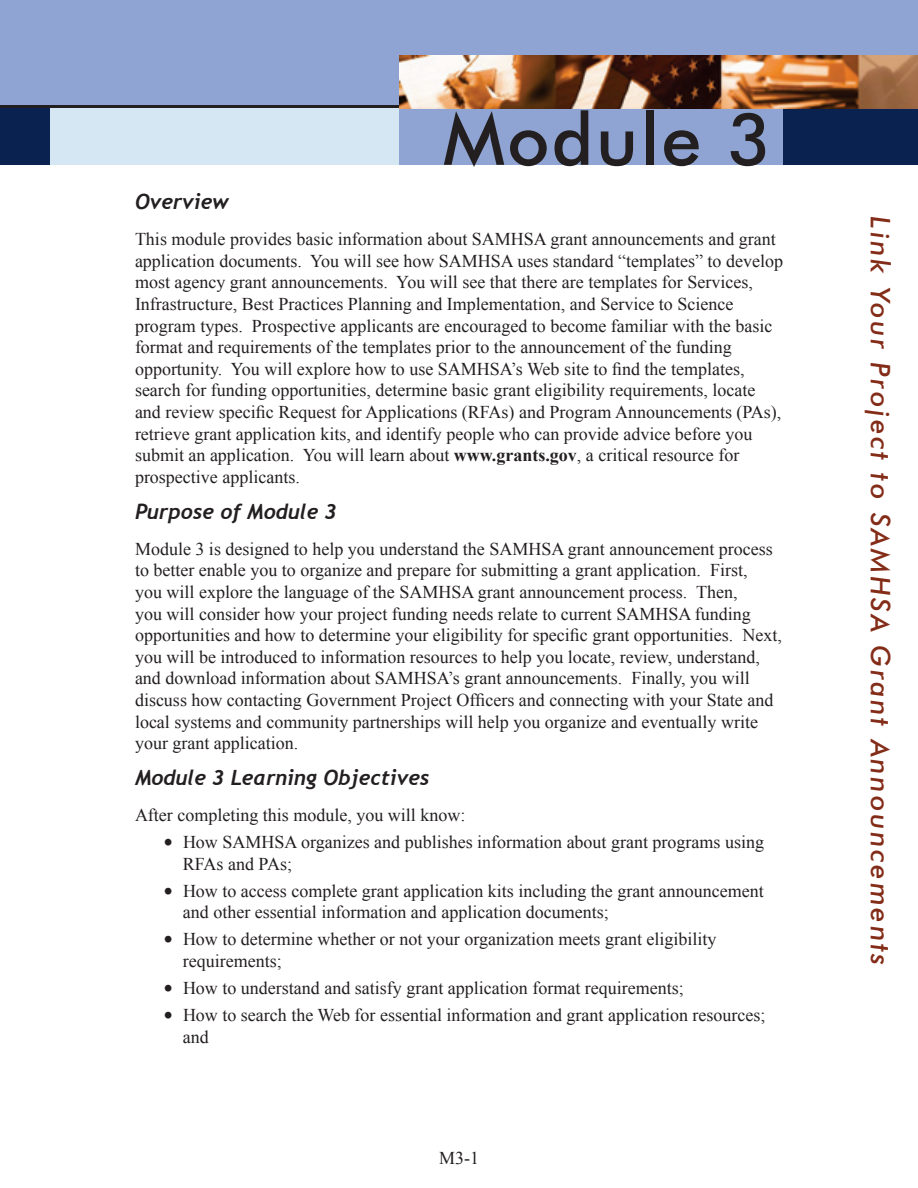
<style>
.page{position:relative;width:918px;height:1188px;background:#fff}
.page>*{position:absolute;margin:0;border:0;box-sizing:border-box;transform-origin:0 0}
.t1{font:500 72px "Futura BT";letter-spacing:.03em;color:#231f20}
.t2{font:italic 500 27px "Futura BT";letter-spacing:.1em;color:#832c18}
.t3{font:italic 700 21px "Trebuchet";color:#231f20}
.t4{font:18px/21.6px "Times New Roman";color:#231f20}
.s1{font-weight:700}
.s2{font-size:27px}
</style>
<div class="page">
<svg style="left:0;top:105px;width:399px;height:4px;background:#494a4f"></svg>
<div style="left:0;top:0;width:918px;height:105px;background:#8fa4d2"></div>
<div style="left:399px;top:109px;width:388px;height:56px;background:#8fa4d2"></div>
<div style="left:42px;top:109px;width:357px;height:56px;background:#d6e7f4"></div>
<div style="left:0;top:109px;width:50px;height:56px;background:#09224f"></div>
<div style="left:783px;top:109px;width:135px;height:56px;background:#09224f"></div>
<img style="left:399px;top:56px;width:519px;height:53px">
<p class="t1" style="left:443px;top:95px;width:329px">Module 3</p>
<h3 class="t3" style="left:135px;top:189px;width:95px">Overview</h3>
<p class="t4" style="left:135px;top:228px;width:650px">This module provides basic information about SAMHSA grant announcements and grant application documents. You will see how SAMHSA uses standard “templates” to develop most agency grant announcements. You will see that there are templates for Services, Infrastructure, Best Practices Planning and Implementation, and Service to Science program types. Prospective applicants are encouraged to become familiar with the basic format and requirements of the templates prior to the announcement of the funding opportunity. You will explore how to use SAMHSA’s Web site to find the templates, search for funding opportunities, determine basic grant eligibility requirements, locate and review specific Request for Applications (RFAs) and Program Announcements (PAs), retrieve grant application kits, and identify people who can provide advice before you submit an application. You will learn about <span class="s1">www.grants.gov</span>, a critical resource for prospective applicants.</p>
<h3 class="t3" style="left:135px;top:498px;width:203px">Purpose of Module 3</h3>
<p class="t4" style="left:135px;top:538px;width:648px">Module 3 is designed to help you understand the SAMHSA grant announcement process to better enable you to organize and prepare for submitting a grant application. First,<br>you will explore the language of the SAMHSA grant announcement process. Then,<br>you will consider how your project funding needs relate to current SAMHSA funding opportunities and how to determine your eligibility for specific grant opportunities. Next, you will be introduced to information resources to help you locate, review, understand, and download information about SAMHSA’s grant announcements. Finally, you will discuss how contacting Government Project Officers and connecting with your State and local systems and community partnerships will help you organize and eventually write your grant application.</p>
<p class="t3" style="left:135px;top:765px;width:296px">Module 3 Learning Objectives</p>
<p class="t4" style="left:135px;top:804px;width:332px">After completing this module, you will know:</p>
<p class="t4" style="left:183px;top:831px;width:583px;text-indent:-19px"><span class="s2">•</span> How SAMHSA organizes and publishes information about grant programs using<br>RFAs and PAs;</p>
<p class="t4" style="left:183px;top:880px;width:582px;text-indent:-19px"><span class="s2">•</span> How to access complete grant application kits including the grant announcement and other essential information and application documents;</p>
<p class="t4" style="left:183px;top:928px;width:535px;text-indent:-19px"><span class="s2">•</span> How to determine whether or not your organization meets grant eligibility requirements;</p>
<p class="t4" style="left:164px;top:977px;width:522px"><span class="s2">•</span> How to understand and satisfy grant application format requirements;</p>
<p class="t4" style="left:183px;top:1004px;width:584px;text-indent:-19px"><span class="s2">•</span> How to search the Web for essential information and grant application resources; and</p>
<p class="t4" style="left:439px;top:1147px;width:41px">M3-1</p>
<h2 class="t2" style="left:897px;top:216px;width:751px;rotate:90deg">Link Your Project to SAMHSA Grant Announcements</h2>
</div>
